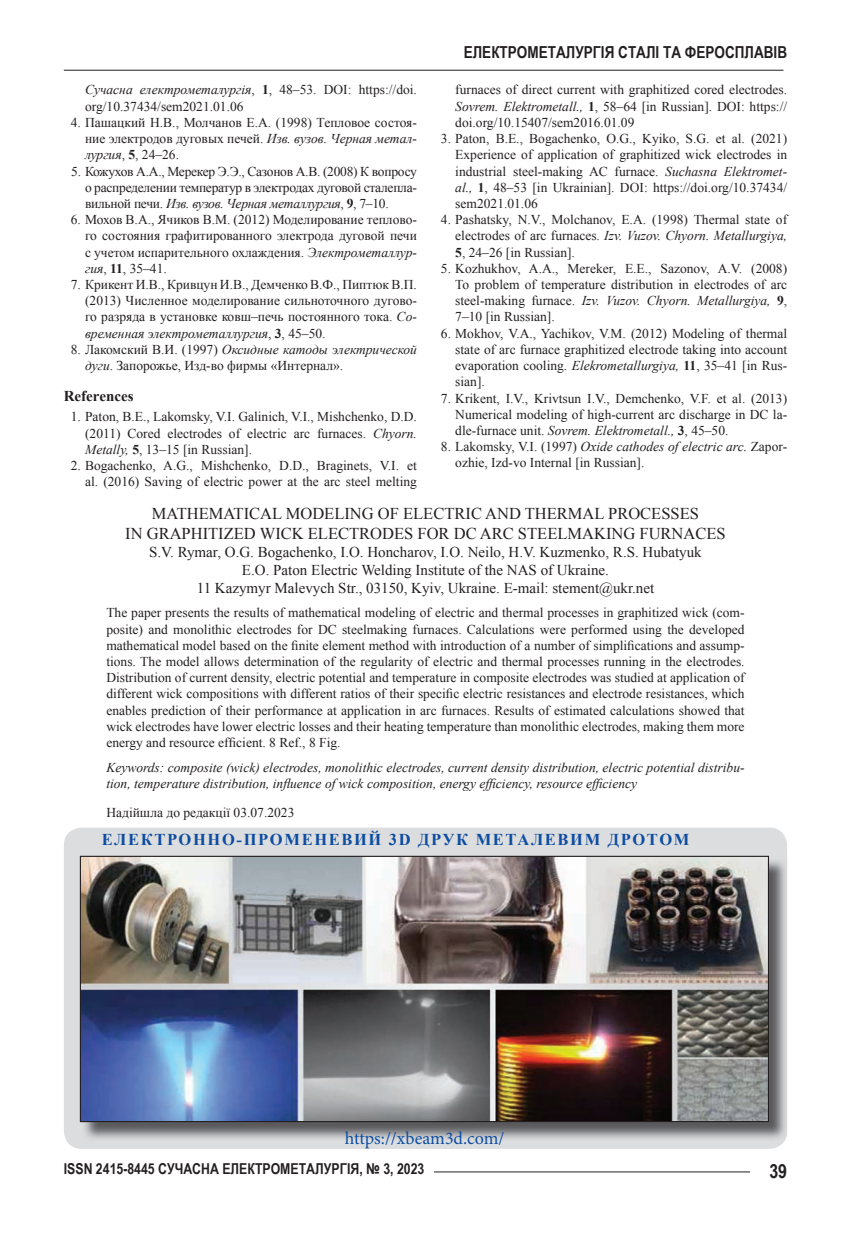
<style>
.page{position:relative;width:851px;height:1234px;background:#fff}
.page>*{position:absolute;margin:0;border:0;box-sizing:border-box;transform-origin:0 0}
.t1{font:700 19.5px "Arial Narrow";color:#231f20}
.t2{font:18px "Minion Pro";color:#0d4da1}
.t3{font:16.5px/19.8px "Times New Roman";color:#231f20;text-align:center}
.t4{font:700 16.5px "Times New Roman";letter-spacing:.1em;color:#0d4da1}
.t5{font:700 16.5px "Arial Narrow";color:#231f20}
.t6{font:15px/18px "Times New Roman";color:#231f20;text-align:center}
.t7{font:700 15px "Arial Narrow";color:#231f20}
.t8{font:700 15px "Times New Roman";color:#231f20}
.t9{font:13.5px/16.2px "Times New Roman";color:#231f20;text-align:justify}
.t10{font:italic 13.5px/16.2px "Times New Roman";color:#231f20}
.s1{font-style:italic}
.s2{font-weight:700}
</style>
<div class="page">
<hr style="left:434px;top:1171px;width:316px;height:1px;background:#231f20">
<hr style="left:64px;top:70px;width:719px;height:1px;background:#231f20">
<div style="left:64px;top:827px;width:723px;height:321px;background:#dcdddf;border-radius:18px"></div>
<img style="left:82px;top:857px;width:705px;height:283px">
<img style="left:82px;top:857px;width:684px;height:262px">
<div style="left:80px;top:855px;width:688px;height:266px;border:1px solid #231f20"></div>
<p class="t5" style="left:463px;top:39px;width:325px">ЕЛЕКТРОМЕТАЛУРГІЯ СТАЛІ ТА ФЕРОСПЛАВІВ</p>
<p class="t9" style="left:455px;top:82px;width:333px">furnaces of direct current with graphitized cored electrodes.<br><span class="s1">Sovrem. Elektrometall.,</span> <span class="s2">1</span>, 58–64 [in Russian]. DOI: https:// doi.org/10.15407/sem2016.01.09</p>
<p class="t9" style="left:455px;top:130px;width:333px;text-indent:-14px">3. Paton, B.E., Bogachenko, O.G., Kyiko, S.G. et al. (2021)<br>Experience of application of graphitized wick electrodes in industrial steel-making AC furnace. <span class="s1">Suchasna Elektromet&shy;al.,</span> <span class="s2">1</span>, 48–53 [in Ukrainian]. DOI: https://doi.org/10.37434/ sem2021.01.06</p>
<p class="t9" style="left:455px;top:211px;width:333px;text-indent:-14px">4. Pashatsky, N.V., Molchanov, E.A. (1998) Thermal state of electrodes of arc furnaces. <span class="s1">Izv. Vuzov. Chyorn. Metallurgiya, </span><span class="s2">5</span>, 24–26 [in Russian].</p>
<p class="t9" style="left:455px;top:260px;width:333px;text-indent:-14px">5. Kozhukhov, A.A., Mereker, E.E., Sazonov, A.V. (2008)<br>To problem of temperature distribution in electrodes of arc steel-making furnace. <span class="s1">Izv. Vuzov. Chyorn. Metallurgiya,</span> <span class="s2">9</span>, 7–10 [in Russian].</p>
<p class="t9" style="left:455px;top:325px;width:333px;text-indent:-14px">6. Mokhov, V.A., Yachikov, V.M. (2012) Modeling of thermal state of arc furnace graphitized electrode taking int o account evaporation cooling. <span class="s1">Elekrometallurgiya,</span> <span class="s2">11</span>, 35–41 [in Rus&shy;sian].</p>
<p class="t9" style="left:455px;top:389px;width:333px;text-indent:-14px">7. Krikent, I.V., Krivtsun I.V., Demchenko, V.F. et al. (2013)<br>Numerical modeling of high-current arc discharge in DC la&shy;dle-furnace unit. <span class="s1">Sovrem. Elektrometall.,</span> <span class="s2">3</span>, 45–50.</p>
<p class="t9" style="left:455px;top:438px;width:333px;text-indent:-14px">8. Lakomsky, V.I. (1997) <span class="s1">Oxide cathodes of electric arc.</span> Zapor&shy;ozhie, Izd-vo Internal [in Russian].</p>
<p class="t3" style="left:125px;top:503px;width:602px">MATHEMATICAL MODELING OF ELECTRIC AND THERMAL PROCESSES<br>IN GRAPHITIZED WICK ELECTRODES FOR DC ARC STEELMAKING FURNACES</p>
<p class="t6" style="left:149px;top:542px;width:554px">S.V. Rymar, O.G. Bogachenko, I.O. Honcharov, I.O. Neilo, H.V. Kuzmenko, R.S. Hubatyuk<br>E.O. Paton Electric Welding Institute of the NAS of Ukraine.<br>11 Kazymyr Malevych Str., 03150, Kyiv, Ukraine. E-mail: stement@ukr.net</p>
<p class="t9" style="left:106px;top:604px;width:639px">The paper presents the results of mathematical modeling of electric and thermal processes in graphitized wick (com&shy;posite) and monolithic electrodes for DC steelmaking furnaces. Calculations were performed using the developed mathematical model based on the finite element method with introduction of a number of simplifications and assump&shy;tions. The model allows determination of the regularity of electric and thermal processes running in the electrodes.<br>Distribution of current density, electric potential and temperature in composite electrodes was studied at application of different wick compositions with different ratios of their specific electric resistances and electrode resistances, which enables prediction of their performance at application in arc furnaces. Results of estimated calculations showed that wick electrodes have lower electric losses and their heating temperature than monolithic electrodes, making them more energy and resource efficient. 8 Ref., 8 Fig.</p>
<p class="t10" style="left:106px;top:758px;width:639px">Keywords: composite (wick) electrodes, monolithic electrodes, current density distribution, electric potential distribu&shy;tion, temperature distribution, influence of wick composition, energy efficiency, resource efficiency</p>
<p class="t9" style="left:106px;top:804px;width:189px">Надійшла до редакції 03.07.2023</p>
<p class="t4" style="left:102px;top:828px;width:589px">ЕЛЕКТРОННО-ПРОМЕНЕВИЙ 3D ДРУК МЕТАЛЕВИМ ДРОТОМ</p>
<p class="t9" style="left:85px;top:82px;width:333px"><span class="s1">Сучасна електрометалургія</span>, <span class="s2">1</span>, 48–53. DOI: https://doi. org/10.37434/sem2021.01.06</p>
<p class="t9" style="left:85px;top:114px;width:333px;text-indent:-14px">4. Пашацкий Н.в., Молчанов Е.а. (1998) тепловое состоя&shy;ние электродов дуговых печей. <span class="s1">Изв. вузов. Черная метал&shy;лургия</span>, <span class="s2">5</span>, 24–26.</p>
<p class="t9" style="left:85px;top:163px;width:333px;text-indent:-14px">5. Кожухов а.а., Мерекер Э.Э., сазонов а.в. (2008) К вопросу о распределении температур в электродах дуговой сталепла&shy;вильной печи. <span class="s1">Изв. вузов. Черная металлургия</span>, <span class="s2">9</span>, 7–10.</p>
<p class="t9" style="left:85px;top:211px;width:333px;text-indent:-14px">6. Мохов в.а., Ячиков в.М. (2012) Моделирование теплово&shy;го состояния графитированного электрода дуговой печи с учетом испарительного охлаждения. <span class="s1">Электрометаллур&shy;гия</span>, <span class="s2">11</span>, 35–41.</p>
<p class="t9" style="left:85px;top:276px;width:333px;text-indent:-14px">7. Крикент И.в., Кривцун И.в., Демченко в.Ф., Пиптюк в.П. (2013) Численное моделирование сильноточного дугово&shy;го разряда в установке ковш–печь постоянного тока. <span class="s1">Со&shy;временная электрометаллургия</span>, <span class="s2">3</span>, 45–50.</p>
<p class="t9" style="left:85px;top:341px;width:333px;text-indent:-14px">8. лакомский в.И. (1997) <span class="s1">Оксидные катоды электрической дуги</span>. Запорожье, Изд-во фирмы «Интернал».</p>
<p class="t8" style="left:64px;top:385px;width:71px">References</p>
<p class="t9" style="left:85px;top:408px;width:333px;text-indent:-14px">1. Paton, B.E., Lakomsky, V.I. Galinich, V.I., Mishchenko, D.D. (2011) Cored electrodes of electric arc furnaces. <span class="s1">Chyorn.<br>Metally,</span> <span class="s2">5</span>, 13–15 [in Russian].</p>
<p class="t9" style="left:71px;top:457px;width:348px;text-align:right">2. Bogachenko, A.G., Mishchenko, D.D., Braginets, V.I. et al. (2016) Saving of electric power at the arc steel melting</p>
<h2 class="t2" style="left:345px;top:1125px;width:161px">https://xbeam3d.com/</h2>
<p class="t7" style="left:64px;top:1157px;width:362px">ISSN 2415-8445 СУЧАСНА ЕЛЕКТРОМЕТАЛУРГІЯ, № 3, 2023</p>
<h1 class="t1" style="left:769px;top:1155px;width:19px">39</h1>
</div>
